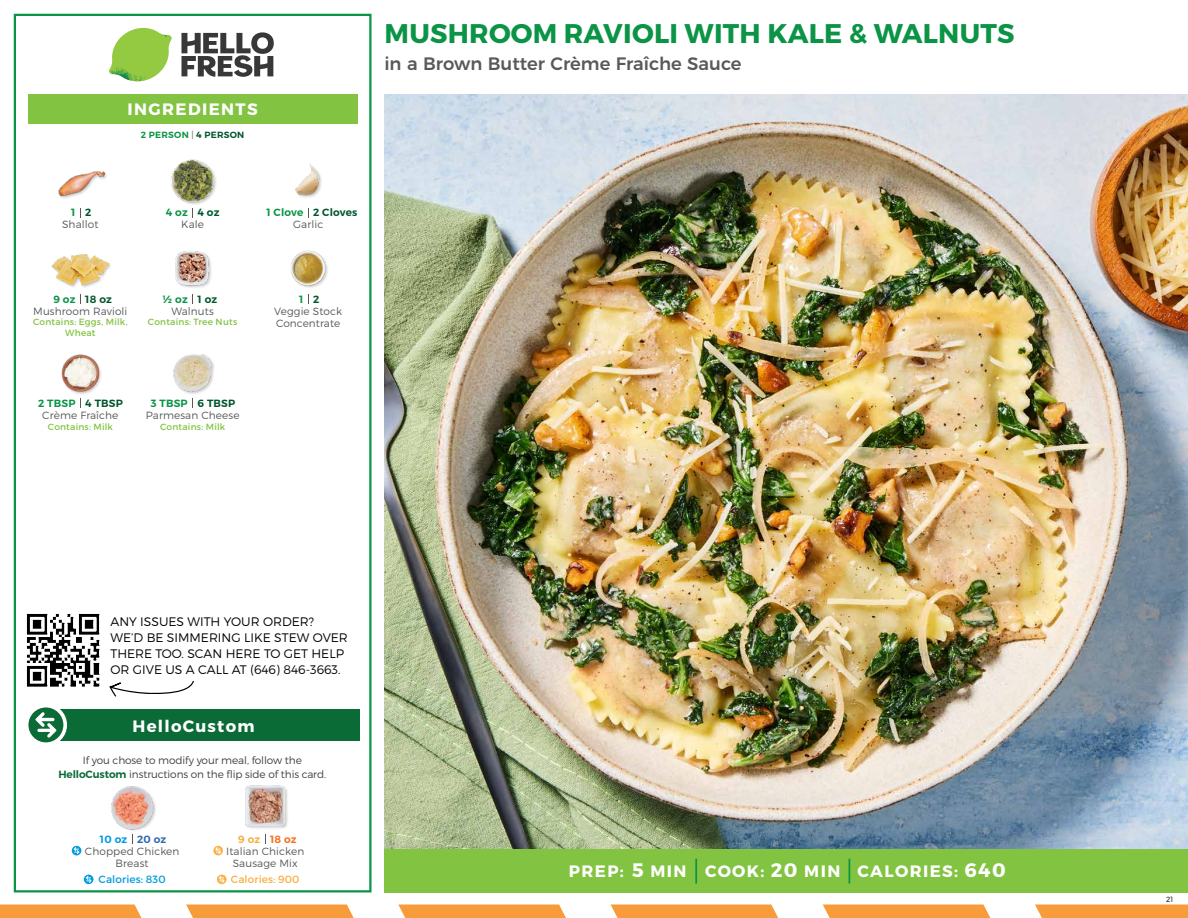
<style>
.page{position:relative;width:1188px;height:918px;background:#fff}
.page>*{position:absolute;margin:0;border:0;box-sizing:border-box;transform-origin:0 0}
.t1{font:700 27px "Montserrat";letter-spacing:.01em;color:#0b9446}
.t2{font:500 18px "Montserrat";color:#58595b}
.t3{font:700 16.5px "Montserrat";letter-spacing:.085em;color:#fff}
.t4{font:300 12.3px/16px "Montserrat";color:#000}
.t5{font:300 10.5px/12px "Montserrat";letter-spacing:.01em;color:#58595b;text-align:center}
.t6{font:300 10.5px/13.5px "Montserrat";letter-spacing:-.01em;color:#414042;text-align:center}
.t7{font:600 10.5px "Montserrat";letter-spacing:.02em;color:#00562c}
.t8{font:600 10.5px "Montserrat";letter-spacing:.02em;color:#0b9446}
.t9{font:10.5px "Montserrat";letter-spacing:.01em;color:#009bdf}
.t10{font:10.5px "Montserrat";letter-spacing:.01em;color:#f8af45}
.t11{font:600 10.5px "Montserrat";letter-spacing:.02em;color:#009bdf}
.t12{font:600 10.5px "Montserrat";color:#f37121}
.t13{font:9px/10.5px "Montserrat";letter-spacing:.02em;color:#82c341;text-align:center}
.t14{font:600 9px "Montserrat";letter-spacing:.03em;color:#0b9446}
.t15{font:300 7.5px "Montserrat";color:#000}
.s1{font-weight:300;color:#58595b}
.s2{color:#00562c}
.s3{font-weight:600;color:#0b6b37}
.s4{color:#3069b3}
.s5{color:#f8af45}
.s6{font-size:19.5px}
</style>
<div class="page">
<svg style="left:0;top:904px;width:141px;height:14px;background:#f8a045"></svg>
<svg style="left:186px;top:904px;width:168px;height:14px;background:#f8a249"></svg>
<svg style="left:398px;top:904px;width:168px;height:14px;background:#f8a249"></svg>
<svg style="left:611px;top:904px;width:167px;height:14px;background:#f8a248"></svg>
<svg style="left:823px;top:904px;width:167px;height:14px;background:#f8a248"></svg>
<svg style="left:1035px;top:904px;width:153px;height:14px;background:#f8a045"></svg>
<div style="left:384px;top:849px;width:804px;height:43px;background:#82c341"></div>
<svg style="left:181px;top:32px;width:93px;height:45px"></svg>
<svg style="left:114px;top:28px;width:55px;height:36px"></svg>
<img style="left:143px;top:28px;width:29px;height:24px">
<img style="left:112px;top:48px;width:54px;height:10px">
<img style="left:109px;top:52px;width:55px;height:30px">
<img style="left:142px;top:58px;width:24px;height:23px">
<div style="left:28px;top:94px;width:330px;height:30px;background:#82c341"></div>
<div style="left:14px;top:14px;width:358px;height:878px;border:2px solid #0b9446"></div>
<img style="left:384px;top:94px;width:804px;height:755px">
<img style="left:175px;top:250px;width:36px;height:38px">
<img style="left:290px;top:250px;width:38px;height:38px">
<div style="left:171px;top:160px;width:46px;height:45px;background:#000;opacity:.2"></div>
<img style="left:171px;top:159px;width:46px;height:43px">
<img style="left:295px;top:164px;width:27px;height:34px">
<img style="left:51px;top:254px;width:59px;height:34px">
<img style="left:58px;top:171px;width:49px;height:28px">
<img style="left:173px;top:354px;width:41px;height:40px">
<img style="left:61px;top:354px;width:40px;height:40px">
<div style="left:33px;top:709px;width:327px;height:32px;background:#0b6b37"></div>
<div style="left:25px;top:704px;width:42px;height:42px;background:#fff;border-radius:50%"></div>
<div style="left:28px;top:707px;width:35px;height:35px;background:#0a6b37;border-radius:50%"></div>
<svg style="left:35px;top:712px;width:22px;height:26px"></svg>
<div style="left:111px;top:787px;width:46px;height:46px;background:#000;opacity:.2"></div>
<img style="left:111px;top:786px;width:46px;height:43px">
<svg style="left:72px;top:846px;width:9px;height:9px"></svg>
<svg style="left:74px;top:847px;width:6px;height:7px"></svg>
<div style="left:84px;top:875px;width:9px;height:9px;background:#009bdf;border-radius:50%"></div>
<svg style="left:86px;top:876px;width:6px;height:7px"></svg>
<img style="left:245px;top:786px;width:43px;height:43px">
<hr style="left:695px;top:859px;width:2px;height:25px;background:#0b9446">
<svg style="left:849px;top:859px;width:1px;height:25px"></svg>
<svg style="left:213px;top:846px;width:10px;height:9px"></svg>
<svg style="left:215px;top:847px;width:6px;height:7px"></svg>
<svg style="left:217px;top:875px;width:10px;height:9px"></svg>
<svg style="left:219px;top:876px;width:6px;height:7px"></svg>
<img style="left:26px;top:613px;width:74px;height:74px">
<svg style="left:109px;top:681px;width:85px;height:16px"></svg>
<h3 class="t3" style="left:128px;top:99px;width:132px">INGREDIENTS</h3>
<p class="t14" style="left:141px;top:129px;width:105px">2 PERSON <span class="s1">|</span> <span class="s2">4 PERSON</span></p>
<p class="t8" style="left:71px;top:206px;width:6px">1</p>
<p class="t7" style="left:85px;top:206px;width:8px">2</p>
<p class="t7" style="left:198px;top:206px;width:24px">4 oz</p>
<p class="t7" style="left:313px;top:206px;width:46px">2 Cloves</p>
<p class="t8" style="left:166px;top:206px;width:24px">4 oz</p>
<p class="t8" style="left:266px;top:206px;width:38px">1 Clove</p>
<p class="t5" style="left:62px;top:218px;width:38px">Shallot</p>
<p class="t5" style="left:181px;top:218px;width:24px">Kale</p>
<p class="t5" style="left:293px;top:218px;width:32px">Garlic</p>
<p class="t8" style="left:53px;top:292px;width:24px">9 oz</p>
<p class="t7" style="left:85px;top:292px;width:28px">18 oz</p>
<p class="t7" style="left:198px;top:292px;width:21px">1 oz</p>
<p class="t7" style="left:313px;top:292px;width:8px">2</p>
<p class="t8" style="left:163px;top:292px;width:26px">½ oz</p>
<p class="t8" style="left:299px;top:292px;width:6px">1</p>
<p class="t5" style="left:33px;top:305px;width:96px">Mushroom Ravioli</p>
<p class="t13" style="left:33px;top:317px;width:96px">Contains: Eggs, Milk,<br>Wheat</p>
<p class="t5" style="left:172px;top:305px;width:44px">Walnuts</p>
<p class="t13" style="left:148px;top:317px;width:91px">Contains: Tree Nuts</p>
<p class="t5" style="left:274px;top:305px;width:69px;text-align:left">Veggie Stock<br>Concentrate</p>
<p class="t8" style="left:38px;top:397px;width:39px">2 TBSP</p>
<p class="t7" style="left:85px;top:397px;width:39px">4 TBSP</p>
<p class="t8" style="left:151px;top:397px;width:38px">3 TBSP</p>
<p class="t7" style="left:198px;top:397px;width:39px">6 TBSP</p>
<p class="t5" style="left:42px;top:409px;width:78px">Crème Fraîche</p>
<p class="t13" style="left:48px;top:421px;width:67px">Contains: Milk</p>
<p class="t5" style="left:146px;top:409px;width:95px">Parmesan Cheese</p>
<p class="t13" style="left:160px;top:421px;width:67px">Contains: Milk</p>
<h1 class="t1" style="left:385px;top:17px;width:632px">MUSHROOM RAVIOLI WITH KALE &amp; WALNUTS</h1>
<h2 class="t2" style="left:384px;top:49px;width:359px">in a Brown Butter Crème Fraîche Sauce</h2>
<p class="t4" style="left:110px;top:613px;width:239px">ANY ISSUES WITH YOUR ORDER?<br>WE’D BE SIMMERING LIKE STEW OVER<br>THERE TOO. SCAN HERE TO GET HELP<br>OR GIVE US A CALL AT (646) 846-3663.</p>
<h3 class="t3" style="left:133px;top:716px;width:123px">HelloCustom</h3>
<p class="t6" style="left:58px;top:754px;width:269px">If you chose to modify your meal, follow the<br><span class="s3">HelloCustom</span> instructions on the flip side of this card.</p>
<p class="t11" style="left:100px;top:833px;width:68px">10 oz <span class="s4">20 oz</span></p>
<p class="t5" style="left:85px;top:845px;width:96px">Chopped Chicken<br>Breast</p>
<p class="t9" style="left:99px;top:873px;width:69px">Calories: 830</p>
<p class="t12" style="left:238px;top:833px;width:60px"><span class="s5">9 oz</span> 18 oz</p>
<p class="t5" style="left:226px;top:845px;width:80px">Italian Chicken<br>Sausage Mix</p>
<p class="t10" style="left:231px;top:873px;width:70px">Calories: 900</p>
<h3 class="t3" style="left:569px;top:861px;width:438px">PREP: <span class="s6">5</span> MIN COOK: <span class="s6">20</span> MIN CALORIES: <span class="s6">640</span></h3>
<p class="t15" style="left:1166px;top:895px;width:8px">21</p>
</div>
